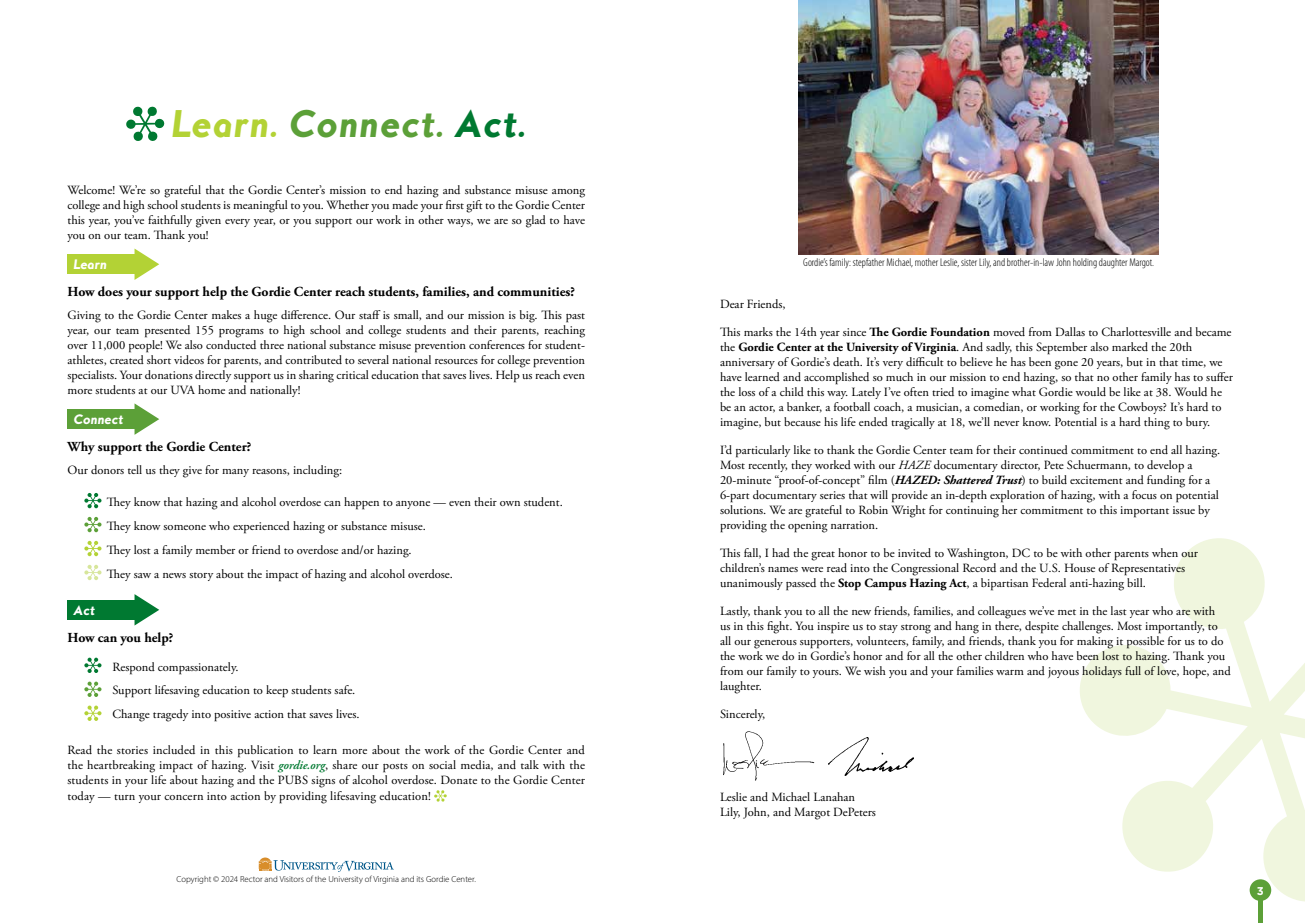
<style>
.page{position:relative;width:1305px;height:923px;background:#fff}
.page>*{position:absolute;margin:0;border:0;box-sizing:border-box;transform-origin:0 0}
.t1{font:italic 800 35px "MB Empire";color:#5ca038}
.t2{font:700 13.75px "Adobe Garamond Pro";color:#000}
.t3{font:12.5px/15px "Adobe Garamond Pro";color:#000}
.t4{font:italic 800 12.5px "MB Empire";letter-spacing:-.03em;color:#fff}
.t5{font:300 condensed 11.25px "Myriad Pro";color:#000}
.t6{font:700 11.25px "Gotham";color:#fff}
.t7{font:300 8.75px "Myriad Pro";color:#000}
.s1{color:#b3d235}
.s2{color:#007931}
.s3{font-weight:600;font-style:italic;color:#007931}
.s4{font-weight:700}
.s5{font-style:italic}
.s6{font-weight:700;font-style:italic}
</style>
<div class="page">
<svg style="left:1080px;top:538px;width:225px;height:367px"></svg>
<img style="left:798px;top:0;width:360px;height:254px">
<svg style="left:259px;top:857px;width:135px;height:15px"></svg>
<div style="left:1250px;top:879px;width:21px;height:21px;background:#5ca038;border-radius:50%"></div>
<hr style="left:1258px;top:899px;width:4px;height:23px;background:#5ca038">
<img style="left:829px;top:737px;width:85px;height:38px">
<img style="left:723px;top:731px;width:92px;height:50px">
<svg style="left:126px;top:106px;width:39px;height:35px"></svg>
<div style="left:68px;top:255px;width:73px;height:19px;background:#b3d235"></div>
<svg style="left:135px;top:249px;width:24px;height:31px"></svg>
<div style="left:68px;top:409px;width:73px;height:19px;background:#5ca038"></div>
<svg style="left:135px;top:403px;width:24px;height:32px"></svg>
<svg style="left:84px;top:493px;width:18px;height:15px"></svg>
<svg style="left:84px;top:517px;width:18px;height:15px"></svg>
<svg style="left:84px;top:541px;width:18px;height:15px"></svg>
<svg style="left:84px;top:565px;width:18px;height:15px"></svg>
<div style="left:68px;top:600px;width:73px;height:19px;background:#007931"></div>
<svg style="left:135px;top:594px;width:24px;height:31px"></svg>
<svg style="left:84px;top:657px;width:18px;height:16px"></svg>
<svg style="left:84px;top:681px;width:18px;height:16px"></svg>
<svg style="left:84px;top:705px;width:18px;height:16px"></svg>
<svg style="left:434px;top:790px;width:13px;height:11px"></svg>
<h1 class="t1" style="left:169px;top:101px;width:358px"><span class="s1">Learn.</span> Connect. <span class="s2">Act.</span></h1>
<p class="t3" style="left:68px;top:183px;width:519px;text-align:justify">Welcome! We’re so grateful that the Gordie Center’s mission to end hazing and substance misuse among college and high school students is meaningful to you. Whether you made your first gift to the Gordie Center this year, you’ve faithfully given every year, or you support our work in other ways, we are so glad to have you on our team. Thank you!</p>
<p class="t4" style="left:73px;top:256px;width:35px">Learn</p>
<p class="t2" style="left:68px;top:284px;width:509px">How does your support help the Gordie Center reach students, families, and communities?</p>
<p class="t3" style="left:68px;top:307px;width:519px;text-align:justify">Giving to the Gordie Center makes a huge difference. Our staff is small, and our mission is big. This past year, our team presented 155 programs to high school and college students and their parents, reaching over 11,000 people! We also conducted three national substance misuse prevention conferences for student&shy;athletes, created short videos for parents, and contributed to several national resources for college prevention specialists. Your donations directly support us in sharing critical education that saves lives. Help us reach even more students at our UVA home and nationally!</p>
<p class="t4" style="left:73px;top:411px;width:52px">Connect</p>
<p class="t2" style="left:68px;top:439px;width:185px">Why support the Gordie Center?</p>
<p class="t3" style="left:68px;top:462px;width:276px">Our donors tell us they give for many reasons, including:</p>
<p class="t3" style="left:107px;top:490px;width:457px;line-height:24px">They know that hazing and alcohol overdose can happen to anyone — even their own student.<br>They know someone who experienced hazing or substance misuse.<br>They lost a family member or friend to overdose and/or hazing.<br>They saw a news story about the impact of hazing and alcohol overdose.</p>
<p class="t4" style="left:73px;top:601px;width:24px">Act</p>
<p class="t2" style="left:68px;top:629px;width:108px">How can you help?</p>
<p class="t3" style="left:112px;top:655px;width:249px;line-height:24px">Respond compassionately.<br>Support lifesaving education to keep students safe.<br>Change tragedy into positive action that saves lives.</p>
<p class="t3" style="left:67px;top:742px;width:519px;text-align:justify">Read the stories included in this publication to learn more about the work of the Gordie Center and the heartbreaking impact of hazing. Visit <span class="s3">gordie.org</span>, share our posts on social media, and talk with the students in your life about hazing and the PUBS signs of alcohol overdose. Donate to the Gordie Center</p>
<p class="t3" style="left:67px;top:789px;width:365px">today — turn your concern into action by providing lifesaving education!</p>
<p class="t7" style="left:177px;top:874px;width:301px">Copyright © 2024 Rector and Visitors of the University of Virginia and its Gordie Center.</p>
<p class="t5" style="left:803px;top:257px;width:352px">Gordie’s family: stepfather Michael, mother Leslie, sister Lily, and brother-in-law John holding daughter Margot.</p>
<p class="t3" style="left:720px;top:297px;width:67px">Dear Friends,</p>
<p class="t3" style="left:720px;top:325px;width:514px">This marks the 14th year since <span class="s4">The Gordie Foundation</span> moved from Dallas to Charlottesville and became the <span class="s4">Gordie Center at the University of Virginia</span>. And sadly, this September also marked the 20th anniversary of Gordie’s death. It’s very difficult to believe he has been gone 20 years, but in that time, we have learned and accomplished so much in our mission to end hazing, so that no other family has to suffer the loss of a child this way. Lately I’ve often tried to imagine what Gordie would be like at 38. Would he be an actor, a banker, a football coach, a musician, a comedian, or working for the Cowboys? It’s hard to imagine, but because his life ended tragically at 18, we’ll never know. Potential is a hard thing to bury.</p>
<p class="t3" style="left:720px;top:443px;width:502px">I’d particularly like to thank the Gordie Center team for their continued commitment to end all hazing.<br>Most recently, they worked with our <span class="s5">HAZE</span> documentary director, Pete Schuermann, to develop a 20-minute “proof-of-concept” film (<span class="s6">HAZED: Shattered Trust</span>) to build excitement and funding for a 6-part documentary series that will provide an in-depth exploration of hazing, with a focus on potential solutions. We are grateful to Robin Wright for continuing her commitment to this important issue by providing the opening narration.</p>
<p class="t3" style="left:720px;top:546px;width:480px">This fall, I had the great honor to be invited to Washington, DC to be with other parents when our children’s names were read into the Congressional Record and the U.S. House of Representatives unanimously passed the <span class="s4">Stop Campus Hazing Act</span>, a bipartisan Federal anti-hazing bill.</p>
<p class="t3" style="left:720px;top:604px;width:512px">Lastly, thank you to all the new friends, families, and colleagues we’ve met in the last year who are with<br>us in this fight. You inspire us to stay strong and hang in there, despite challenges. Most importantly, to all our generous supporters, volunteers, family, and friends, thank you for making it possible for us to do the work we do in Gordie’s honor and for all the other children who have been lost to hazing. Thank you from our family to yours. We wish you and your families warm and joyous holidays full of love, hope, and laughter.</p>
<p class="t3" style="left:720px;top:706px;width:47px">Sincerely,</p>
<p class="t3" style="left:720px;top:790px;width:158px">Leslie and Michael Lanahan<br>Lily, John, and Margot DePeters</p>
<p class="t6" style="left:1257px;top:883px;width:8px">3</p>
</div>
